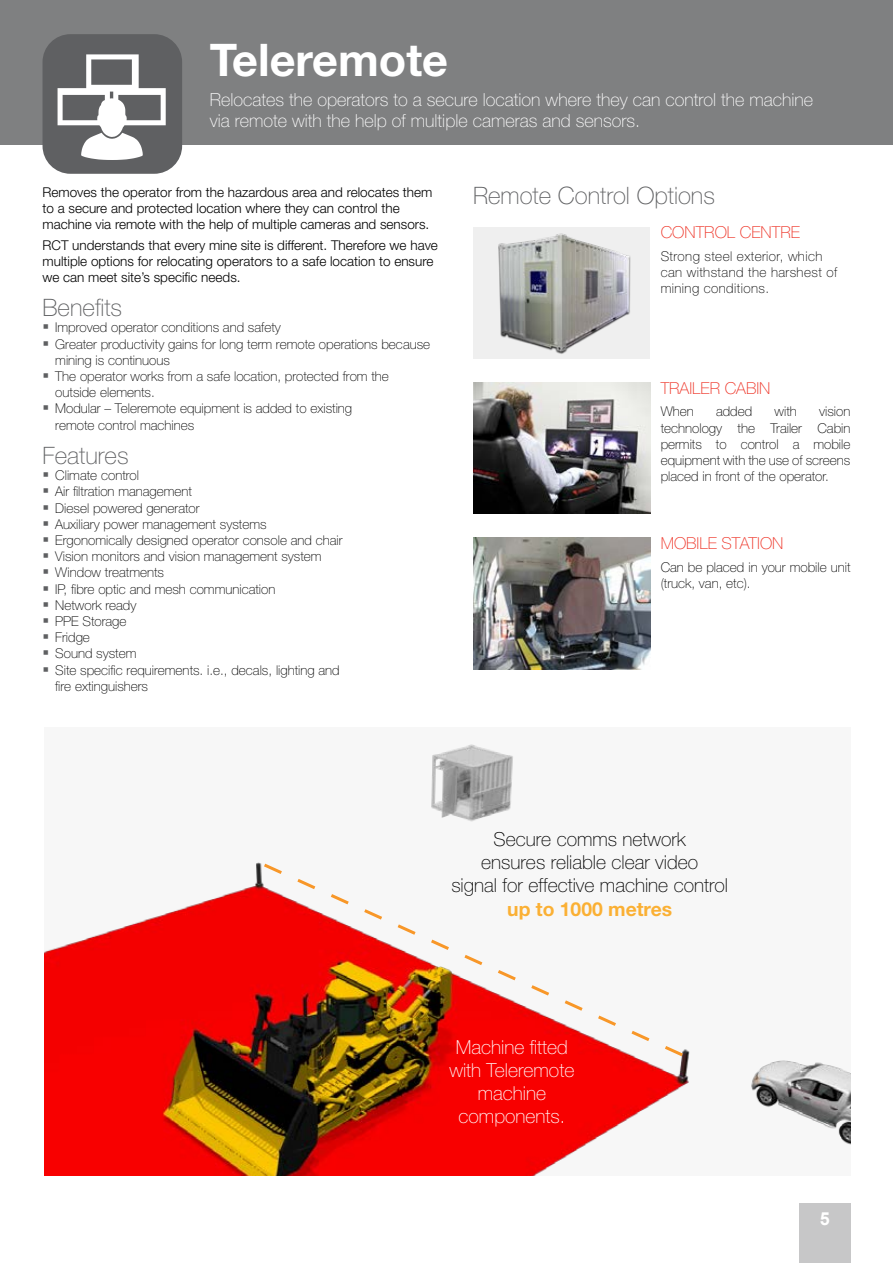
<style>
.page{position:relative;width:893px;height:1263px;background:#fff}
.page>*{position:absolute;margin:0;border:0;box-sizing:border-box;transform-origin:0 0}
.t1{font:700 45px "Helvetica Neue LT Std";color:#fff}
.t2{font:100 24px "Helvetica Neue LT Std";color:#5f6062}
.t3{font:100 19.35px/23.2px "Helvetica Neue LT Std";color:#000;text-align:center}
.t4{font:100 19.35px/23.2px "Helvetica Neue LT Std";color:#fff;text-align:center}
.t5{font:700 19.35px "Helvetica Neue LT Std";color:#fbb034}
.t6{font:100 18px/21.6px "Helvetica Neue LT Std";color:#fff}
.t7{font:700 18px "Arial";color:#fff}
.t8{font:100 16.5px "Helvetica Neue LT Std";color:#ee3124}
.t9{font:100 13.5px/16.2px "Helvetica Neue LT Std";color:#000}
.t10{font:300 13.5px/16.2px "Helvetica Neue LT Std";color:#000}
.t11{font:100 13.5px/16.2px "Helvetica Neue LT Std";letter-spacing:.03em;color:#000}
</style>
<div class="page">
<div style="left:0;top:0;width:893px;height:144px;background:#7f8081"></div>
<div style="left:43px;top:34px;width:139px;height:140px;background:#5f6062;border-radius:28px"></div>
<img style="left:473px;top:227px;width:177px;height:131px">
<img style="left:473px;top:537px;width:177px;height:132px">
<img style="left:44px;top:744px;width:806px;height:431px">
<svg style="left:261px;top:861px;width:425px;height:198px"></svg>
<img style="left:473px;top:382px;width:177px;height:132px">
<div style="left:799px;top:1203px;width:51px;height:60px;background:#c7c7c8"></div>
<h1 class="t1" style="left:210px;top:32px;width:240px">Teleremote</h1>
<h3 class="t6" style="left:210px;top:88px;width:605px">Relocates the operators to a secure location where they can control the machine via remote with the help of multiple cameras and sensors.</h3>
<p class="t10" style="left:43px;top:184px;width:391px">Removes the operator from the hazardous area and relocates them to a secure and protected location where they can control the machine via remote with the help of multiple cameras and sensors.</p>
<p class="t10" style="left:43px;top:236px;width:397px">RCT understands that every mine site is different. Therefore we have multiple options for relocating operators to a safe location to ensure we can meet site’s specific needs.</p>
<h2 class="t2" style="left:43px;top:294px;width:81px">Benefits</h2>
<p class="t9" style="left:55px;top:320px;width:376px">Improved operator conditions and safety<br>Greater productivity gains for long term remote operations because mining is continuous<br>The operator works from a safe location, protected from the outside elements.<br>Modular – Teleremote equipment is added to existing<br>remote control machines</p>
<h2 class="t2" style="left:43px;top:442px;width:88px">Features</h2>
<p class="t9" style="left:55px;top:467px;width:289px">Climate control<br>Air filtration management<br>Diesel powered generator<br>Auxiliary power management systems<br>Ergonomically designed operator console and chair<br>Vision monitors and vision management system<br>Window treatments<br>IP, fibre optic and mesh communication<br>Network ready<br>PPE Storage<br>Fridge<br>Sound system<br>Site specific requirements. i.e., decals, lighting and fire extinguishers</p>
<h2 class="t2" style="left:473px;top:182px;width:243px">Remote Control Options</h2>
<p class="t8" style="left:661px;top:223px;width:141px">CONTROL CENTRE</p>
<p class="t11" style="left:661px;top:248px;width:178px">Strong steel exterior, which can withstand the harshest of mining conditions.</p>
<p class="t8" style="left:661px;top:378px;width:111px">TRAILER CABIN</p>
<p class="t9" style="left:661px;top:403px;width:35px">When</p>
<p class="t9" style="left:716px;top:403px;width:38px">added</p>
<p class="t9" style="left:775px;top:403px;width:24px">with</p>
<p class="t9" style="left:661px;top:403px;width:191px;text-align:justify;text-indent:159px">vision technology the Trailer Cabin permits to control a mobile equipment with the use of screens placed in front of the operator.</p>
<p class="t8" style="left:661px;top:534px;width:124px">MOBILE STATION</p>
<p class="t9" style="left:661px;top:559px;width:191px">Can be placed in your mobile unit (truck, van, etc).</p>
<h3 class="t3" style="left:451px;top:827px;width:278px">Secure comms network<br>ensures reliable clear video<br>signal for effective machine control</h3>
<h3 class="t5" style="left:507px;top:897px;width:166px">up to 1000 metres</h3>
<h3 class="t4" style="left:449px;top:1035px;width:126px">Machine fitted with Teleremote machine components.</h3>
<h3 class="t7" style="left:820px;top:1206px;width:12px">5</h3>
</div>
